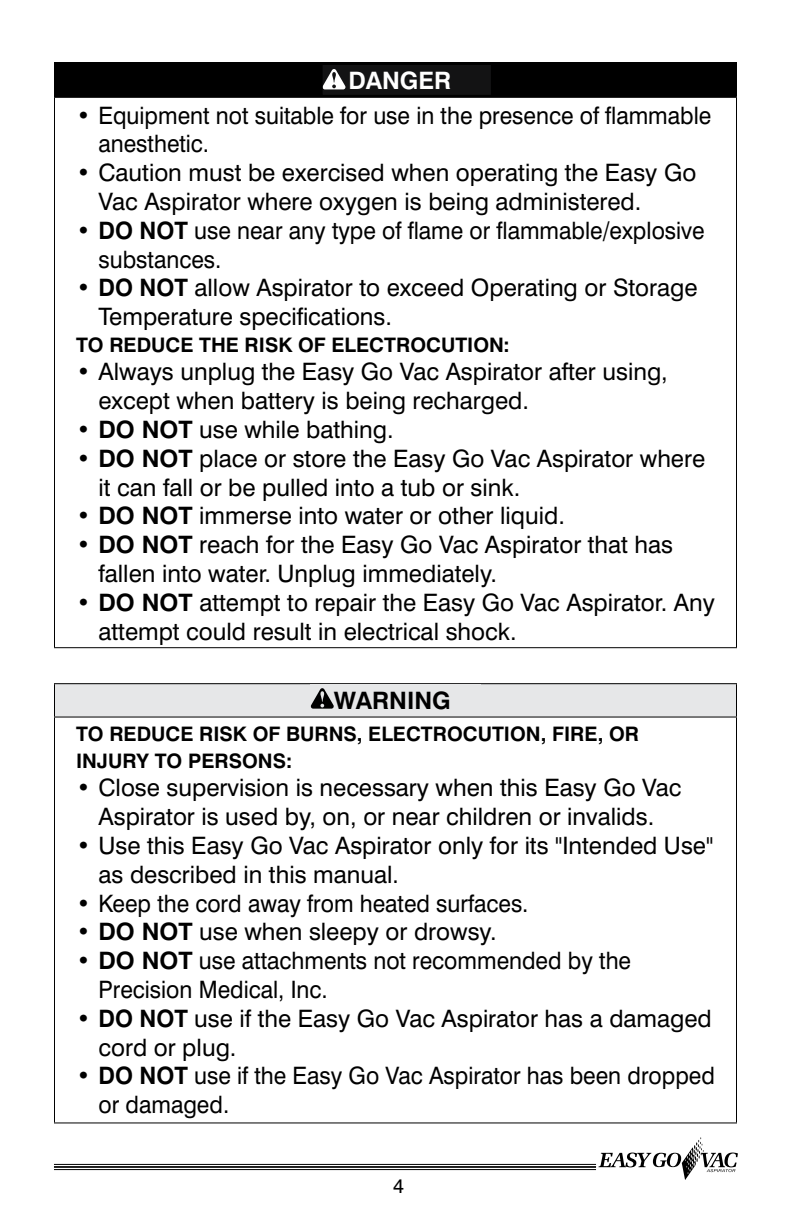
<style>
.page{position:relative;width:792px;height:1224px;background:#fff}
.page>*{position:absolute;margin:0;border:0;box-sizing:border-box;transform-origin:0 0}
.t1{font:24px/28.8px "Swiss 721 BT";color:#000}
.t2{font:24px/28.8px "Swiss 721 BT";color:#000;scale:.95 1}
.t3{font:700 24px "Swiss 721 BT";color:#fff}
.t4{font:700 24px "Swiss 721 BT";color:#000}
.t5{font:700 20px "Swiss 721 BT";color:#000}
.s1{font-weight:400;color:#000}
.s2{font-weight:700}
</style>
<div class="page">
<hr style="left:54px;top:1164px;width:542px;height:1px;background:#000">
<hr style="left:54px;top:1166px;width:542px;height:2px;background:#000">
<hr style="left:54px;top:1169px;width:542px;height:1px;background:#000">
<svg style="left:599px;top:1137px;width:139px;height:43px"></svg>
<div style="left:54px;top:62px;width:682px;height:35px;background:#000"></div>
<hr style="left:54px;top:62px;width:683px;height:1px;background:#000">
<hr style="left:736px;top:63px;width:1px;height:34px;background:#000">
<hr style="left:54px;top:97px;width:683px;height:1px;background:#000">
<hr style="left:54px;top:98px;width:1px;height:549px;background:#000">
<hr style="left:736px;top:98px;width:1px;height:549px;background:#000">
<hr style="left:54px;top:647px;width:683px;height:1px;background:#000">
<div style="left:322px;top:64px;width:170px;height:32px;background:#131314"></div>
<svg style="left:324px;top:69px;width:22px;height:20px"></svg>
<div style="left:321px;top:63px;width:172px;height:34px;border:2px solid #000"></div>
<div style="left:54px;top:684px;width:682px;height:33px;background:#e6e7e8"></div>
<hr style="left:54px;top:683px;width:683px;height:1px;background:#000">
<hr style="left:54px;top:684px;width:1px;height:33px;background:#000">
<hr style="left:736px;top:684px;width:1px;height:33px;background:#000">
<hr style="left:54px;top:717px;width:683px;height:1px;background:#000">
<hr style="left:54px;top:718px;width:1px;height:404px;background:#000">
<hr style="left:736px;top:718px;width:1px;height:404px;background:#000">
<hr style="left:54px;top:1122px;width:683px;height:1px;background:#000">
<svg style="left:311px;top:688px;width:23px;height:21px"></svg>
<p class="t3" style="left:299px;top:66px;width:154px"><span class="s1">•</span> DANGER</p>
<p class="t1" style="left:98px;top:101px;width:614px;text-indent:-22px">• Equipment not suitable for use in the presence of flammable anesthetic.</p>
<p class="t1" style="left:98px;top:158px;width:599px;text-indent:-22px">• Caution must be exercised when operating the Easy Go<br>Vac Aspirator where oxygen is being administered.</p>
<p class="t2" style="left:98px;top:216px;width:640px;text-indent:-22px"><span class="s2">• DO NOT</span> use near any type of flame or flammable/explosive substances.</p>
<p class="t1" style="left:98px;top:273px;width:601px;text-indent:-22px"><span class="s2">• DO NOT</span> allow Aspirator to exceed Operating or Storage<br>Temperature specifications.</p>
<p class="t5" style="left:76px;top:332px;width:90px">TO REDUCE</p>
<p class="t5" style="left:199px;top:332px;width:14px">THE</p>
<p class="t5" style="left:245px;top:332px;width:115px">RISK OF ELECTROCUTION</p>
<p class="t5" style="left:504px;top:332px;width:8px">:</p>
<p class="t1" style="left:98px;top:357px;width:571px;text-indent:-22px">• Always unplug the Easy Go Vac Aspirator after using, except when battery is being recharged.</p>
<p class="t1" style="left:76px;top:415px;width:319px"><span class="s2">• DO NOT</span> use while bathing.</p>
<p class="t1" style="left:98px;top:444px;width:608px;text-indent:-22px"><span class="s2">• DO NOT</span> place or store the Easy Go Vac Aspirator where it can fall or be pulled into a tub or sink.</p>
<p class="t1" style="left:76px;top:501px;width:490px"><span class="s2">• DO NOT</span> immerse into water or other liquid.</p>
<p class="t1" style="left:98px;top:530px;width:576px;text-indent:-22px"><span class="s2">• DO NOT</span> reach for the Easy Go Vac Aspirator that has fallen into water. Unplug immediately.</p>
<p class="t1" style="left:98px;top:588px;width:618px;text-indent:-22px"><span class="s2">• DO NOT</span> attempt to repair the Easy Go Vac Aspirator. Any attempt could result in electrical shock.</p>
<p class="t4" style="left:334px;top:685px;width:119px">WARNING</p>
<p class="t5" style="left:76px;top:722px;width:90px">TO REDUCE</p>
<p class="t5" style="left:199px;top:722px;width:102px">RISK OFBURNS</p>
<p class="t5" style="left:357px;top:722px;width:26px">, ELECTROCUTION</p>
<p class="t5" style="left:541px;top:722px;width:24px">, FIRE</p>
<p class="t5" style="left:598px;top:722px;width:27px">, OR</p>
<p class="t5" style="left:76px;top:748px;width:47px">INJURY</p>
<p class="t5" style="left:155px;top:748px;width:49px">TO PERSONS</p>
<p class="t5" style="left:286px;top:748px;width:8px">:</p>
<p class="t1" style="left:76px;top:773px;width:606px;text-align:center">• Close supervision is necessary when this Easy Go Vac<br>Aspirator is used by, on, or near children or invalids.</p>
<p class="t1" style="left:98px;top:831px;width:616px;text-indent:-22px">• Use this Easy Go Vac Aspirator only for its "Intended Use" as described in this manual.</p>
<p class="t1" style="left:76px;top:888px;width:454px">• Keep the cord away from heated surfaces.</p>
<p class="t1" style="left:76px;top:917px;width:422px"><span class="s2">• DO NOT</span> use when sleepy or drowsy.</p>
<p class="t2" style="left:99px;top:946px;width:562px;text-indent:-22px"><span class="s2">• DO NOT</span> use attachments not recommended by the<br>Precision Medical, Inc.</p>
<p class="t1" style="left:98px;top:1004px;width:615px;text-indent:-22px"><span class="s2">• DO NOT</span> use if the Easy Go Vac Aspirator has a damaged cord or plug.</p>
<p class="t2" style="left:98px;top:1061px;width:650px;text-indent:-22px"><span class="s2">• DO NOT</span> use if the Easy Go Vac Aspirator has been dropped or damaged.</p>
</div>
